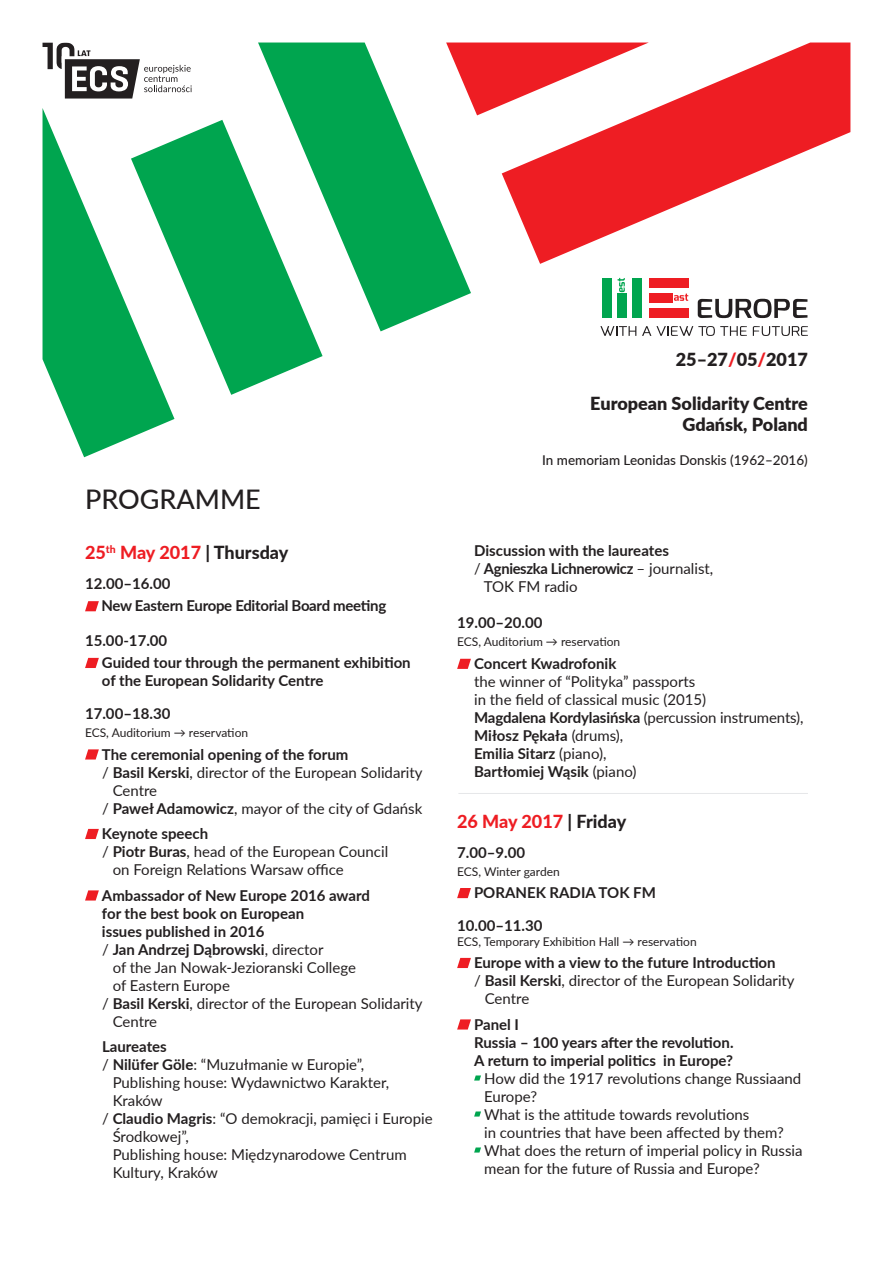
<style>
.page{position:relative;width:893px;height:1263px;background:#fff}
.page>*{position:absolute;margin:0;border:0;box-sizing:border-box;transform-origin:0 0}
.t1{font:500 27px "Lato";color:#231f20}
.t2{font:900 18px/21.6px "Lato";color:#231f20;text-align:right}
.t3{font:800 18px "Lato";color:#ee1d23}
.t4{font:15px/18px "Lato";color:#231f20}
.t5{font:700 15px/18px "Lato";color:#231f20}
.t6{font:700 15px/22.5px "Lato";letter-spacing:-.02em;color:#231f20}
.t7{font:500 13.5px "Lato";color:#231f20}
.t8{font:12px "Lato";color:#231f20}
.s1{color:#231f20}
.s2{font-weight:700}
.s3{font-weight:400}
.s4{color:#ee1d23}
</style>
<div class="page">
<svg style="left:85px;top:601px;width:14px;height:10px"></svg>
<svg style="left:85px;top:658px;width:14px;height:10px"></svg>
<svg style="left:85px;top:749px;width:14px;height:10px"></svg>
<svg style="left:85px;top:829px;width:14px;height:10px"></svg>
<svg style="left:85px;top:890px;width:14px;height:10px"></svg>
<svg style="left:457px;top:659px;width:14px;height:10px"></svg>
<svg style="left:457px;top:888px;width:14px;height:10px"></svg>
<svg style="left:457px;top:958px;width:14px;height:10px"></svg>
<svg style="left:457px;top:1019px;width:14px;height:10px"></svg>
<svg style="left:474px;top:1075px;width:7px;height:5px"></svg>
<svg style="left:474px;top:1111px;width:7px;height:5px"></svg>
<svg style="left:474px;top:1147px;width:7px;height:5px"></svg>
<svg style="left:258px;top:43px;width:213px;height:288px;fill:#00a54f"></svg>
<svg style="left:43px;top:109px;width:131px;height:348px;fill:#00a54f"></svg>
<svg style="left:131px;top:120px;width:192px;height:275px;fill:#00a54f"></svg>
<svg style="left:502px;top:43px;width:348px;height:221px;fill:#ee1d23"></svg>
<svg style="left:446px;top:43px;width:203px;height:72px"></svg>
<svg style="left:43px;top:43px;width:149px;height:56px"></svg>
<hr style="left:458px;top:793px;width:350px;height:1px;background:#e6e7e9">
<svg style="left:617px;top:278px;width:8px;height:14px"></svg>
<svg style="left:674px;top:294px;width:14px;height:7px"></svg>
<svg style="left:600px;top:326px;width:36px;height:10px"></svg>
<svg style="left:642px;top:326px;width:105px;height:10px"></svg>
<svg style="left:753px;top:326px;width:55px;height:10px"></svg>
<svg style="left:698px;top:299px;width:109px;height:19px"></svg>
<div style="left:632px;top:278px;width:10px;height:40px;background:#00a54f"></div>
<div style="left:602px;top:278px;width:9px;height:40px;background:#00a54f"></div>
<div style="left:617px;top:294px;width:9px;height:24px;background:#00a54f"></div>
<div style="left:649px;top:309px;width:40px;height:9px;background:#ee1d23"></div>
<div style="left:649px;top:278px;width:40px;height:9px;background:#ee1d23"></div>
<div style="left:649px;top:293px;width:23px;height:10px;background:#ee1d23"></div>
<h1 class="t1" style="left:85px;top:479px;width:177px">PROGRAMME</h1>
<p class="t3" style="left:85px;top:539px;width:205px">25<sup>th</sup> May 2017 <span class="s1">| Thursday</span></p>
<p class="t6" style="left:101px;top:571px;width:286px;text-indent:-16px">12.00–16.00<br>New Eastern Europe Editorial Board meeting</p>
<p class="t5" style="left:102px;top:628px;width:310px;line-height:22.5px;text-indent:-17px">15.00-17.00<br>Guided tour through the permanent exhibition</p>
<p class="t5" style="left:102px;top:671px;width:223px">of the European Solidarity Centre</p>
<p class="t5" style="left:85px;top:704px;width:87px">17.00–18.30</p>
<p class="t8" style="left:85px;top:724px;width:165px">ECS, Auditorium → reservation</p>
<p class="t5" style="left:102px;top:744px;width:248px">The ceremonial opening of the forum</p>
<p class="t4" style="left:102px;top:762px;width:322px">/ <span class="s2">Basil Kerski</span>, director of the European Solidarity</p>
<p class="t4" style="left:113px;top:780px;width:46px">Centre</p>
<p class="t4" style="left:102px;top:798px;width:322px">/ <span class="s2">Paweł Adamowicz</span>, mayor of the city of Gdańsk</p>
<p class="t5" style="left:102px;top:824px;width:108px">Keynote speech</p>
<p class="t4" style="left:102px;top:842px;width:288px">/ <span class="s2">Piotr Buras</span>, head of the European Council</p>
<p class="t4" style="left:113px;top:860px;width:233px">on Foreign Relations Warsaw office</p>
<p class="t5" style="left:102px;top:885px;width:270px">Ambassador of New Europe 2016 award for the best book on European<br>issues published in 2016<br><span class="s3">/</span> Jan Andrzej Dąbrowski<span class="s3">, director</span></p>
<p class="t4" style="left:113px;top:957px;width:245px">of the Jan Nowak-Jezioranski College</p>
<p class="t4" style="left:113px;top:975px;width:119px">of Eastern Europe</p>
<p class="t4" style="left:102px;top:993px;width:322px">/ <span class="s2">Basil Kerski</span>, director of the European Solidarity</p>
<p class="t4" style="left:113px;top:1011px;width:46px">Centre</p>
<p class="t5" style="left:102px;top:1037px;width:66px">Laureates</p>
<p class="t4" style="left:102px;top:1055px;width:264px">/ <span class="s2">Nilüfer Göle</span>: “Muzułmanie w Europie”,</p>
<p class="t4" style="left:113px;top:1073px;width:278px">Publishing house: Wydawnictwo Karakter,</p>
<p class="t4" style="left:113px;top:1091px;width:52px">Kraków</p>
<p class="t4" style="left:102px;top:1109px;width:332px">/ <span class="s2">Claudio Magris</span>: “O demokracji, pamięci i Europie</p>
<p class="t4" style="left:113px;top:1127px;width:78px">Środkowej”,</p>
<p class="t4" style="left:113px;top:1145px;width:296px">Publishing house: Międzynarodowe Centrum</p>
<p class="t4" style="left:113px;top:1163px;width:107px">Kultury, Kraków</p>
<p class="t2" style="left:676px;top:348px;width:134px">25–27<span class="s4">/</span>05<span class="s4">/</span>2017</p>
<p class="t2" style="left:590px;top:391px;width:219px">European Solidarity Centre<br>Gdańsk, Poland</p>
<p class="t7" style="left:542px;top:451px;width:267px">In memoriam Leonidas Donskis (1962–2016)</p>
<p class="t5" style="left:474px;top:541px;width:196px">Discussion with the laureates</p>
<p class="t6" style="left:474px;top:557px;width:241px"><span class="s3">/</span> Agnieszka Lichnerowicz <span class="s3">– journalist,</span></p>
<p class="t4" style="left:484px;top:577px;width:95px">TOK FM radio</p>
<p class="t5" style="left:457px;top:613px;width:87px">19.00–20.00</p>
<p class="t8" style="left:457px;top:633px;width:165px">ECS, Auditorium → reservation</p>
<p class="t5" style="left:474px;top:654px;width:144px">Concert Kwadrofonik</p>
<p class="t4" style="left:474px;top:672px;width:331px">the winner of “Polityka” passports<br>in the field of classical music (2015)<br><span class="s2">Magdalena Kordylasińska</span> (percussion instruments), <span class="s2">Miłosz Pękała</span> (drums),<br><span class="s2">Emilia Sitarz</span> (piano),<br><span class="s2">Bartłomiej Wąsik</span> (piano)</p>
<p class="t3" style="left:457px;top:808px;width:171px">26 May 2017 <span class="s1">| Friday</span></p>
<p class="t5" style="left:457px;top:842px;width:70px">7.00–9.00</p>
<p class="t8" style="left:457px;top:863px;width:104px">ECS, Winter garden</p>
<p class="t5" style="left:474px;top:883px;width:183px">PORANEK RADIA TOK FM</p>
<p class="t5" style="left:457px;top:916px;width:87px">10.00–11.30</p>
<p class="t8" style="left:457px;top:932px;width:241px">ECS, Temporary Exhibition Hall → reservation</p>
<p class="t5" style="left:474px;top:953px;width:303px">Europe with a view to the future Introduction</p>
<p class="t4" style="left:474px;top:971px;width:322px">/ <span class="s2">Basil Kerski</span>, director of the European Solidarity</p>
<p class="t4" style="left:485px;top:989px;width:46px">Centre</p>
<p class="t5" style="left:474px;top:1014px;width:261px">Panel I<br>Russia – 100 years after the revolution.<br>A return to imperial politics in Europe?</p>
<p class="t4" style="left:484px;top:1068px;width:320px">How did the 1917 revolutions change Russiaand Europe?<br>What is the attitude towards revolutions<br>in countries that have been affected by them?<br>What does the return of imperial policy in Russia mean for the future of Russia and Europe?</p>
</div>
